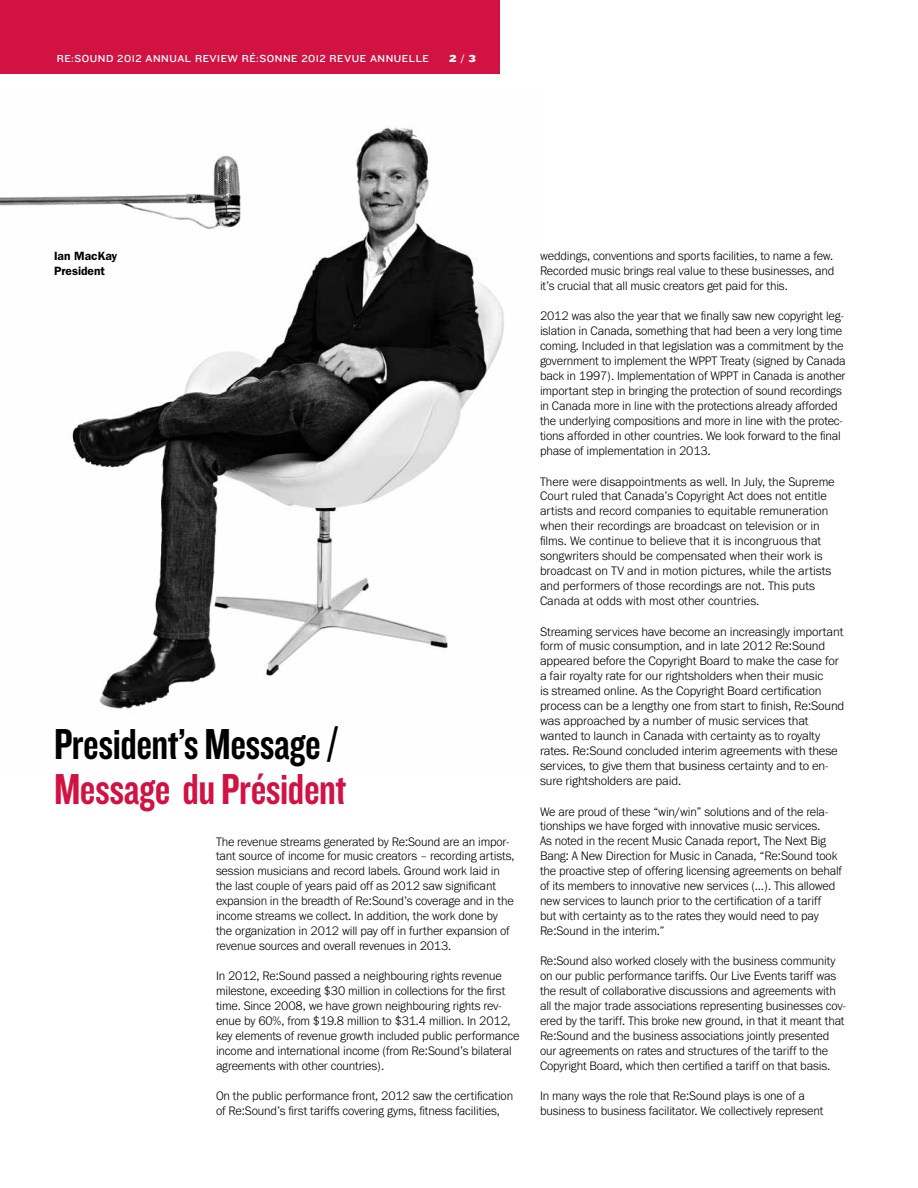
<style>
.page{position:relative;width:918px;height:1188px;background:#fff}
.page>*{position:absolute;margin:0;border:0;box-sizing:border-box;transform-origin:0 0}
.t1{font:45px "Knockout HTF49 Liteweight";letter-spacing:-.01em;color:#000}
.t2{font:45px "Knockout HTF49 Liteweight";letter-spacing:-.01em;color:#d11242}
.t3{font:300 12.75px/15px "Franklin Gothic URW";letter-spacing:-.01em;color:#000}
.t4{font:600 12px/15px "Franklin Gothic";color:#000}
.t5{font:10.5px "Knockout HTF32 Junior Cruiserwt";letter-spacing:.05em;color:#fff}
.t6{font:10.5px "Knockout HTF73 Full Heviweight";color:#fff}
</style>
<div class="page">
<div style="left:0;top:0;width:500px;height:74px;background:#d11242"></div>
<img style="left:0;top:127px;width:504px;height:582px">
<p class="t5" style="left:57px;top:52px;width:374px">RE:SOUND 2012 ANNUAL REVIEW RÉ:SONNE 2012 REVUE ANNUELLE</p>
<p class="t6" style="left:449px;top:52px;width:29px">2 / 3</p>
<p class="t4" style="left:54px;top:248px;width:65px">Ian MacKay<br>President</p>
<h1 class="t1" style="left:54px;top:721px;width:286px">President’s Message /</h1>
<h1 class="t2" style="left:54px;top:766px;width:294px">Message du Président</h1>
<p class="t3" style="left:216px;top:834px;width:300px">The revenue streams generated by Re:Sound are an impor&shy;tant source of income for music creators – recording artists, session musicians and record labels. Ground work laid in the last couple of years paid off as 2012 saw significant expansion in the breadth of Re:Sound’s coverage and in the income streams we collect. In addition, the work done by the organization in 2012 will pay off in further expansion of revenue sources and overall revenues in 2013.</p>
<p class="t3" style="left:216px;top:968px;width:305px">In 2012, Re:Sound passed a neighbouring rights revenue milestone, exceeding $30 million in collections for the first time. Since 2008, we have grown neighbouring rights rev&shy;enue by 60%, from $19.8 million to $31.4 million. In 2012, key elements of revenue growth included public performance income and international income (from Re:Sound’s bilateral agreements with other countries).</p>
<p class="t3" style="left:216px;top:1088px;width:299px">On the public performance front, 2012 saw the certification of Re:Sound’s first tariffs covering gyms, fitness facilities,</p>
<p class="t3" style="left:540px;top:248px;width:296px;text-align:justify">weddings, conventions and sports facilities, to name a few.<br>Recorded music brings real value to these businesses, and it’s crucial that all music creators get paid for this.</p>
<p class="t3" style="left:540px;top:308px;width:307px">2012 was also the year that we finally saw new copyright leg&shy;islation in Canada, something that had been a very long time coming. Included in that legislation was a commitment by the government to implement the WPPT Treaty (signed by Canada back in 1997). Implementation of WPPT in Canada is another important step in bringing the protection of sound recordings in Canada more in line with the protections already afforded the underlying compositions and more in line with the protec&shy;tions afforded in other countries. We look forward to the final phase of implementation in 2013.</p>
<p class="t3" style="left:540px;top:474px;width:296px">There were disappointments as well. In July, the Supreme Court ruled that Canada’s Copyright Act does not entitle artists and record companies to equitable remuneration when their recordings are broadcast on television or in films. We continue to believe that it is incongruous that songwriters should be compensated when their work is broadcast on TV and in motion pictures, while the artists and performers of those recordings are not. This puts Canada at odds with most other countries.</p>
<p class="t3" style="left:540px;top:624px;width:306px">Streaming services have become an increasingly important form of music consumption, and in late 2012 Re:Sound appeared before the Copyright Board to make the case for a fair royalty rate for our rightsholders when their music<br>is streamed online. As the Copyright Board certification process can be a lengthy one from start to finish, Re:Sound was approached by a number of music services that wanted to launch in Canada with certainty as to royalty rates. Re:Sound concluded interim agreements with these services, to give them that business certainty and to en&shy;sure rightsholders are paid.</p>
<p class="t3" style="left:540px;top:804px;width:304px">We are proud of these “win/win” solutions and of the rela&shy;tionships we have forged with innovative music services.<br>As noted in the recent Music Canada report, The Next Big Bang: A New Direction for Music in Canada, “Re:Sound took the proactive step of offering licensing agreements on behalf of its members to innovative new services (…). This allowed new services to launch prior to the certification of a tariff<br>but with certainty as to the rates they would need to pay Re:Sound in the interim.”</p>
<p class="t3" style="left:540px;top:953px;width:307px">Re:Sound also worked closely with the business community on our public performance tariffs. Our Live Events tariff was the result of collaborative discussions and agreements with all the major trade associations representing businesses cov&shy;ered by the tariff. This broke new ground, in that it meant that Re:Sound and the business associations jointly presented our agreements on rates and structures of the tariff to the Copyright Board, which then certified a tariff on that basis.</p>
<p class="t3" style="left:540px;top:1088px;width:285px">In many ways the role that Re:Sound plays is one of a business to business facilitator. We collectively represent</p>
</div>
